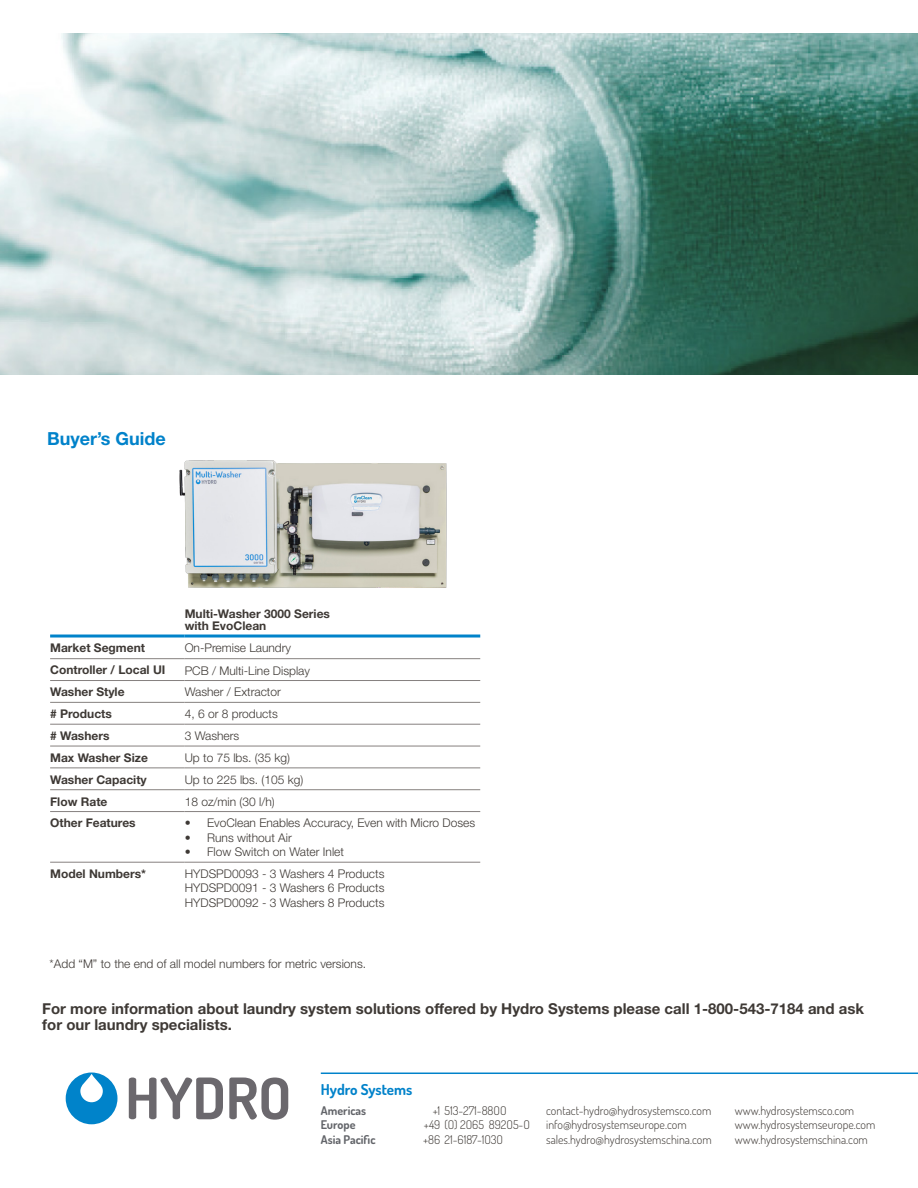
<style>
.page{position:relative;width:918px;height:1188px;background:#fff}
.page>*{position:absolute;margin:0;border:0;box-sizing:border-box;transform-origin:0 0}
.Sub_Heading_Blue{font:700 18px "Helvetica Neue";color:#0082ca}
.Body{font:700 15px/16.5px "Helvetica Neue";color:#3e3935}
.t1{font:700 15px "Dosis";color:#0082ca}
.t2{font:300 12px "Dosis";color:#3d3834}
.Table_Text{font:300 12px "Helvetica Neue";color:#3e3935}
.Table_Headers{font:700 12px "Helvetica Neue";color:#3e3935}
.Table_Headers-2{font:300 12px "Helvetica Neue";color:#3e3935}
.t3{font:700 12px "Dosis";color:#63656a}
</style>
<div class="page">
<hr style="left:321px;top:1073px;width:597px;height:1px;background:#0082ca">
<svg style="left:129px;top:1078px;width:94px;height:41px"></svg>
<svg style="left:229px;top:1078px;width:59px;height:42px"></svg>
<div style="left:66px;top:1073px;width:51px;height:51px;background:#0083ca;border-radius:50%"></div>
<svg style="left:80px;top:1074px;width:23px;height:28px"></svg>
<img style="left:0;top:33px;width:918px;height:342px">
<hr style="left:50px;top:635px;width:135px;height:3px;background:#0083ca">
<hr style="left:185px;top:635px;width:295px;height:3px;background:#0083ca">
<hr style="left:50px;top:658px;width:135px;height:1px;background:#86817f">
<hr style="left:185px;top:658px;width:295px;height:1px;background:#86817f">
<hr style="left:50px;top:680px;width:135px;height:1px;background:#86817f">
<hr style="left:185px;top:680px;width:295px;height:1px;background:#86817f">
<hr style="left:50px;top:702px;width:135px;height:1px;background:#86817f">
<hr style="left:185px;top:702px;width:295px;height:1px;background:#86817f">
<hr style="left:50px;top:724px;width:135px;height:1px;background:#86817f">
<hr style="left:185px;top:724px;width:295px;height:1px;background:#86817f">
<hr style="left:50px;top:746px;width:135px;height:1px;background:#86817f">
<hr style="left:185px;top:746px;width:295px;height:1px;background:#86817f">
<hr style="left:50px;top:768px;width:135px;height:1px;background:#86817f">
<hr style="left:185px;top:768px;width:295px;height:1px;background:#86817f">
<hr style="left:50px;top:789px;width:135px;height:1px;background:#86817f">
<hr style="left:185px;top:789px;width:295px;height:1px;background:#86817f">
<hr style="left:50px;top:811px;width:135px;height:1px;background:#86817f">
<hr style="left:185px;top:811px;width:295px;height:1px;background:#86817f">
<hr style="left:50px;top:862px;width:135px;height:1px;background:#86817f">
<hr style="left:185px;top:862px;width:295px;height:1px;background:#86817f">
<img style="left:179px;top:460px;width:268px;height:128px">
<p class="Sub_Heading_Blue" style="left:47px;top:427px;width:120px">Buyer’s Guide</p>
<p class="Table_Headers" style="left:185px;top:606px;width:147px">Multi-Washer 3000 Series</p>
<p class="Table_Headers" style="left:185px;top:618px;width:83px">with EvoClean</p>
<p class="Table_Headers" style="left:50px;top:640px;width:96px">Market Segment</p>
<p class="Table_Text" style="left:185px;top:640px;width:108px">On-Premise Laundry</p>
<p class="Table_Headers" style="left:50px;top:663px;width:117px">Controller / Local UI</p>
<p class="Table_Text" style="left:185px;top:663px;width:127px">PCB / Multi-Line Display</p>
<p class="Table_Headers" style="left:50px;top:685px;width:76px">Washer Style</p>
<p class="Table_Text" style="left:185px;top:685px;width:98px">Washer / Extractor</p>
<p class="Table_Headers" style="left:50px;top:706px;width:63px"># Products</p>
<p class="Table_Text" style="left:185px;top:707px;width:95px">4, 6 or 8 products</p>
<p class="Table_Headers" style="left:50px;top:728px;width:61px"># Washers</p>
<p class="Table_Text" style="left:185px;top:728px;width:56px">3 Washers</p>
<p class="Table_Headers" style="left:50px;top:750px;width:99px">Max Washer Size</p>
<p class="Table_Text" style="left:185px;top:750px;width:107px">Up to 75 lbs. (35 kg)</p>
<p class="Table_Headers" style="left:50px;top:772px;width:98px">Washer Capacity</p>
<p class="Table_Text" style="left:185px;top:772px;width:120px">Up to 225 lbs. (105 kg)</p>
<p class="Table_Headers" style="left:50px;top:794px;width:59px">Flow Rate</p>
<p class="Table_Text" style="left:185px;top:794px;width:92px">18 oz/min (30 l/h)</p>
<p class="Table_Headers" style="left:50px;top:816px;width:87px">Other Features</p>
<p class="Table_Headers-2" style="left:185px;top:816px;width:292px">• EvoClean Enables Accuracy, Even with Micro Doses</p>
<p class="Table_Headers-2" style="left:185px;top:830px;width:109px">• Runs without Air</p>
<p class="Table_Headers-2" style="left:185px;top:845px;width:161px">• Flow Switch on Water Inlet</p>
<p class="Table_Headers" style="left:50px;top:866px;width:97px">Model Numbers*</p>
<p class="Table_Text" style="left:185px;top:866px;width:201px">HYDSPD0093 - 3 Washers 4 Products</p>
<p class="Table_Text" style="left:185px;top:881px;width:201px">HYDSPD0091 - 3 Washers 6 Products</p>
<p class="Table_Text" style="left:185px;top:895px;width:201px">HYDSPD0092 - 3 Washers 8 Products</p>
<p class="Table_Headers-2" style="left:50px;top:956px;width:318px">*Add “M” to the end of all model numbers for metric versions.</p>
<p class="Body" style="left:42px;top:1000px;width:823px">For more information about laundry system solutions offered by Hydro Systems please call 1-800-543-7184 and ask for our laundry specialists.</p>
<p class="t1" style="left:321px;top:1080px;width:93px">Hydro Systems</p>
<p class="t3" style="left:321px;top:1103px;width:47px">Americas</p>
<p class="t2" style="left:433px;top:1102px;width:75px">+1 513-271-88OO</p>
<p class="t2" style="left:546px;top:1102px;width:167px">contact-hydro@hydrosystemsco.com</p>
<p class="t2" style="left:735px;top:1102px;width:121px">www.hydrosystemsco.com</p>
<p class="t3" style="left:321px;top:1117px;width:36px">Europe</p>
<p class="t2" style="left:424px;top:1117px;width:108px">+49 (O) 2O65 892O5-O</p>
<p class="t2" style="left:546px;top:1117px;width:142px">info@hydrosystemseurope.com</p>
<p class="t2" style="left:735px;top:1117px;width:142px">www.hydrosystemseurope.com</p>
<p class="t3" style="left:321px;top:1131px;width:56px">Asia Pacific</p>
<p class="t2" style="left:423px;top:1131px;width:82px">+86 21-6187-1O3O</p>
<p class="t2" style="left:546px;top:1131px;width:167px">sales.hydro@hydrosystemschina.com</p>
<p class="t2" style="left:735px;top:1131px;width:134px">www.hydrosystemschina.com</p>
</div>
